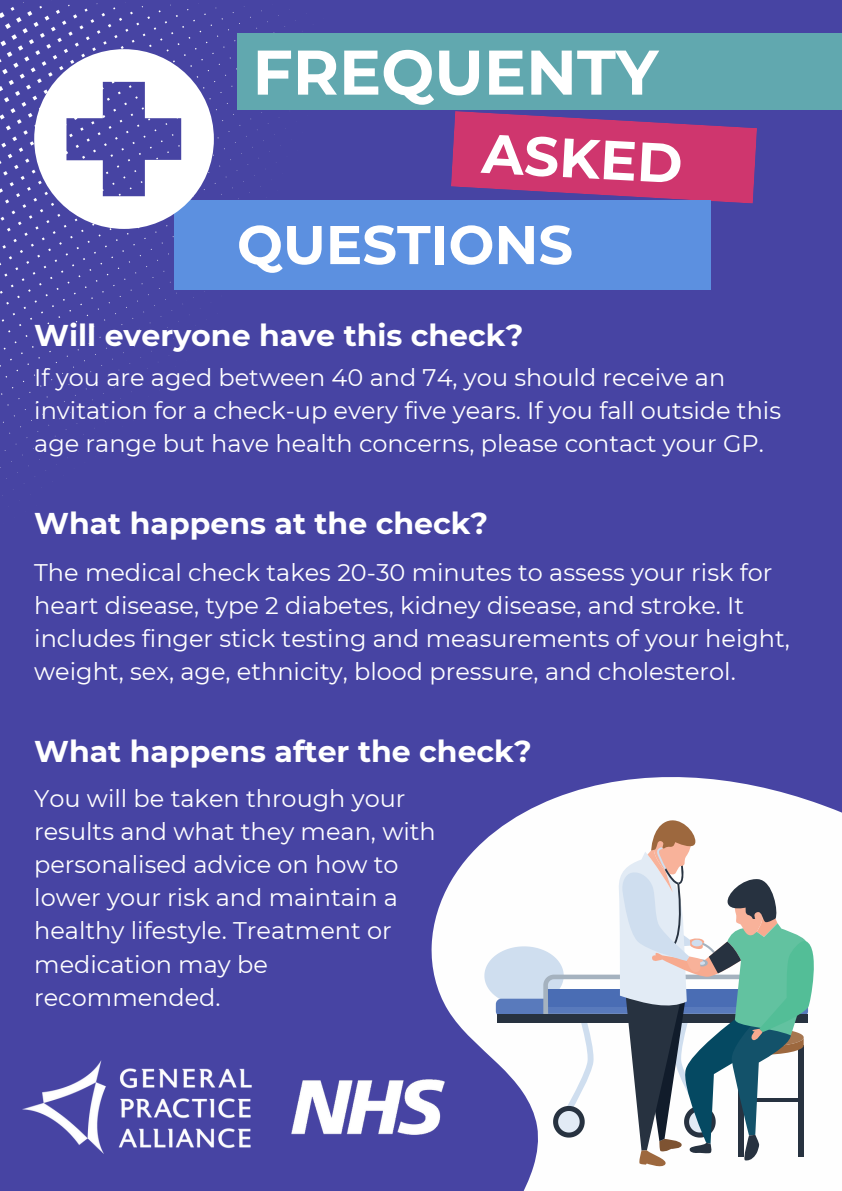
<style>
.page{position:relative;width:842px;height:1191px;background:#fff}
.page>*{position:absolute;margin:0;border:0;box-sizing:border-box;transform-origin:0 0}
.t1{font:700 62.9px "Montserrat";color:#fff}
.t2{font:700 55.2px "Montserrat";color:#fff}
.t3{font:700 54.4px "Montserrat";color:#fff}
.t4{font:700 30px "Montserrat";color:#fff}
.t5{font:24px/33px "Montserrat";color:#fff}
</style>
<div class="page">
<div style="left:0;top:0;width:842px;height:1190px;background:#4744a3"></div>
<svg style="left:0;top:2px;width:324px;height:494px"></svg>
<div style="left:237px;top:33px;width:605px;height:77px;background:#61a8af"></div>
<svg style="left:451px;top:111px;width:306px;height:92px"></svg>
<svg style="left:431px;top:777px;width:411px;height:413px;fill:#fefefe"></svg>
<div style="left:174px;top:200px;width:537px;height:89px;background:#5c90e0"></div>
<img style="left:22px;top:1060px;width:230px;height:93px">
<img style="left:292px;top:1079px;width:153px;height:55px">
<svg style="left:484px;top:815px;width:337px;height:353px;background:#c0cad1"></svg>
<svg style="left:34px;top:49px;width:180px;height:180px"></svg>
<h1 class="t1" style="left:253px;top:34px;width:407px">FREQUENTY</h1>
<h2 class="t2" style="left:484px;top:119px;width:202px;rotate:3deg">ASKED</h2>
<p class="t3" style="left:237px;top:211px;width:338px">QUESTIONS</p>
<p class="t4" style="left:34px;top:317px;width:491px">Will everyone have this check?</p>
<h2 class="t5" style="left:34px;top:361px;width:748px">If you are aged between 40 and 74, you should receive an invitation for a check-up every five years. If you fall outside this age range but have health concerns, please contact your GP.</h2>
<h3 class="t4" style="left:34px;top:505px;width:456px">What happens at the check?</h3>
<p class="t5" style="left:34px;top:556px;width:757px">The medical check takes 20-30 minutes to assess your risk for heart disease, type 2 diabetes, kidney disease, and stroke. It includes finger stick testing and measurements of your height, weight, sex, age, ethnicity, blood pressure, and cholesterol.</p>
<h3 class="t4" style="left:34px;top:733px;width:499px">What happens after the check?</h3>
<p class="t5" style="left:34px;top:782px;width:403px">You will be taken through your results and what they mean, with personalised advice on how to lower your risk and maintain a healthy lifestyle. Treatment or medication may be recommended.</p>
</div>
